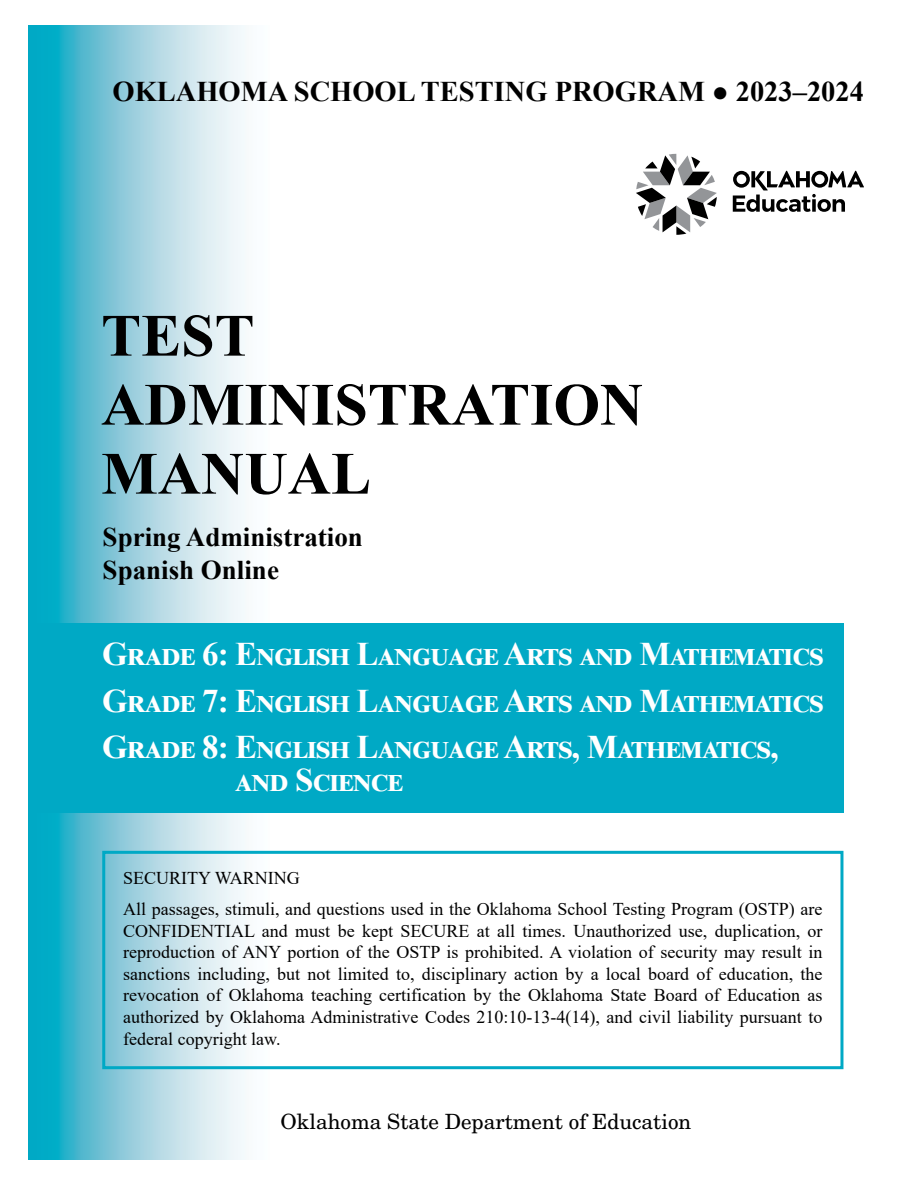
<style>
.page{position:relative;width:918px;height:1188px;background:#fff}
.page>*{position:absolute;margin:0;border:0;box-sizing:border-box;transform-origin:0 0}
.Setup_FrontCov_Hd1{font:700 60px/69px "Times New Roman";color:#000}
.Setup_FrontCov_Hd2_white{font:700 33px/33px "Times New Roman";letter-spacing:-.025em;color:#fff}
.Setup_FrontCov_Header{font:700 28.5px "Times New Roman";color:#000}
.Setup_FrontCov_Hd3{font:700 27px/32.4px "Times New Roman";color:#000}
.Setup_FrontCover_Dept{font:21px "New Century Schlbk LT Std";color:#000}
.Setup_FrontCov_Warning{font:18px/21.6px "Times New Roman";color:#000;text-align:justify}
</style>
<div class="page">
<svg style="left:28px;top:26px;width:242px;height:1134px;background:#95d3e1"></svg>
<div style="left:28px;top:623px;width:815px;height:189px;background:#00a9c5"></div>
<div style="left:102px;top:851px;width:741px;height:218px;border:3px solid #00a9c5"></div>
<svg style="left:636px;top:154px;width:81px;height:81px"></svg>
<svg style="left:733px;top:171px;width:131px;height:41px"></svg>
<p class="Setup_FrontCov_Header" style="left:113px;top:71px;width:753px">OKLAHOMA SCHOOL TESTING PROGRAM ● 2023–2024</p>
<p class="Setup_FrontCov_Hd1" style="left:101px;top:299px;width:544px">TEST<br>ADMINISTRATION<br>MANUAL</p>
<p class="Setup_FrontCov_Hd3" style="left:103px;top:520px;width:262px">Spring Administration<br>Spanish Online</p>
<p class="Setup_FrontCov_Hd2_white" style="left:102px;top:637px;width:723px">Grade 6: English Language Arts and Mathematics</p>
<p class="Setup_FrontCov_Hd2_white" style="left:102px;top:683px;width:723px">Grade 7: English Language Arts and Mathematics</p>
<p class="Setup_FrontCov_Hd2_white" style="left:235px;top:730px;width:545px;text-indent:-133px">Grade 8: English Language Arts, Mathematics, and Science</p>
<p class="Setup_FrontCov_Warning" style="left:123px;top:867px;width:178px">SECURITY WARNING</p>
<p class="Setup_FrontCov_Warning" style="left:123px;top:898px;width:701px">All passages, stimuli, and questions used in the Oklahoma School Testing Program (OSTP) are CONFIDENTIAL and must be kept SECURE at all times. Unauthorized use, duplication, or reproduction of ANY portion of the OSTP is prohibited. A violation of security may result in sanctions including, but not limited to, disciplinary action by a local board of education, the revocation of Oklahoma teaching certification by the Oklahoma State Board of Education as authorized by Oklahoma Administrative Codes 210:10-13-4(14), and civil liability pursuant to federal copyright law.</p>
<p class="Setup_FrontCover_Dept" style="left:281px;top:1109px;width:412px">Oklahoma State Department of Education</p>
</div>
